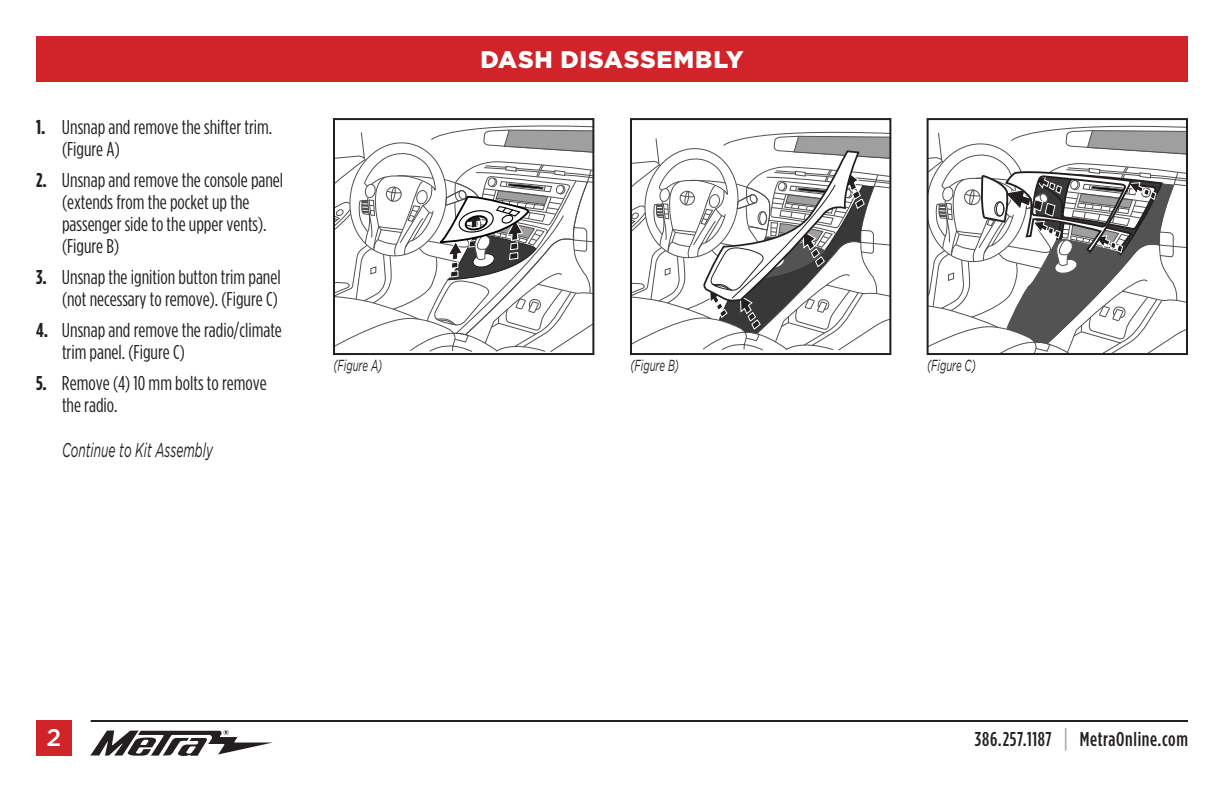
<style>
.page{position:relative;width:1224px;height:792px;background:#fff}
.page>*{position:absolute;margin:0;border:0;box-sizing:border-box;transform-origin:0 0}
.t1{font:900 24px "Gotham";letter-spacing:.03em;color:#fff}
.t2{font:500 24px "Gotham";color:#fff}
.t3{font:20px/22px "Gotham Condensed";color:#231f20}
.t4{font:500 20px "Gotham Condensed";letter-spacing:.03em;color:#231f20}
.t5{font:italic 20px "Gotham";color:#231f20;scale:.6 1}
.t6{font:italic 16px "Gotham";color:#231f20;scale:.6 1}
.s1{font-weight:700}
.s2{font-size:26px;color:#a8a9ad}
</style>
<div class="page">
<div style="left:36px;top:36px;width:1152px;height:45px;background:#d1232a"></div>
<svg style="left:90px;top:730px;width:183px;height:26px"></svg>
<hr style="left:91px;top:720px;width:1097px;height:2px;background:#231f20">
<div style="left:36px;top:720px;width:36px;height:36px;background:#d1232a"></div>
<svg style="left:633px;top:131px;width:255px;height:220px"></svg>
<div style="left:630px;top:118px;width:261px;height:237px;border:2px solid #231f20"></div>
<svg style="left:336px;top:125px;width:255px;height:227px"></svg>
<div style="left:333px;top:118px;width:261px;height:237px;border:2px solid #231f20"></div>
<svg style="left:930px;top:125px;width:255px;height:227px"></svg>
<div style="left:927px;top:118px;width:261px;height:237px;border:2px solid #231f20"></div>
<p class="t3" style="left:62px;top:116px;width:212px;text-indent:-26px"><span class="s1">1.</span> Unsnap and remove the shifter trim. (Figure A)</p>
<p class="t3" style="left:62px;top:169px;width:223px;text-indent:-26px"><span class="s1">2.</span> Unsnap and remove the console panel (extends from the pocket up the passenger side to the upper vents). (Figure B)</p>
<p class="t3" style="left:36px;top:266px;width:246px;text-align:right"><span class="s1">3.</span> Unsnap the ignition button trim panel (not necessary to remove). (Figure C)</p>
<p class="t3" style="left:62px;top:319px;width:221px;text-indent:-26px"><span class="s1">4.</span> Unsnap and remove the radio/climate trim panel. (Figure C)</p>
<p class="t3" style="left:62px;top:372px;width:206px;text-indent:-26px"><span class="s1">5.</span> Remove (4) 10 mm bolts to remove the radio.</p>
<p class="t5" style="left:62px;top:439px;width:253px">Continue to Kit Assembly</p>
<p class="t1" style="left:480px;top:46px;width:265px">DASH DISASSEMBLY</p>
<p class="t6" style="left:333px;top:357px;width:83px">(Figure A)</p>
<p class="t6" style="left:630px;top:357px;width:83px">(Figure B)</p>
<p class="t6" style="left:927px;top:357px;width:83px">(Figure C)</p>
<p class="t2" style="left:47px;top:723px;width:16px">2</p>
<p class="t4" style="left:975px;top:728px;width:215px">386.257.1187 <span class="s2">|</span> MetraOnline.com</p>
</div>
